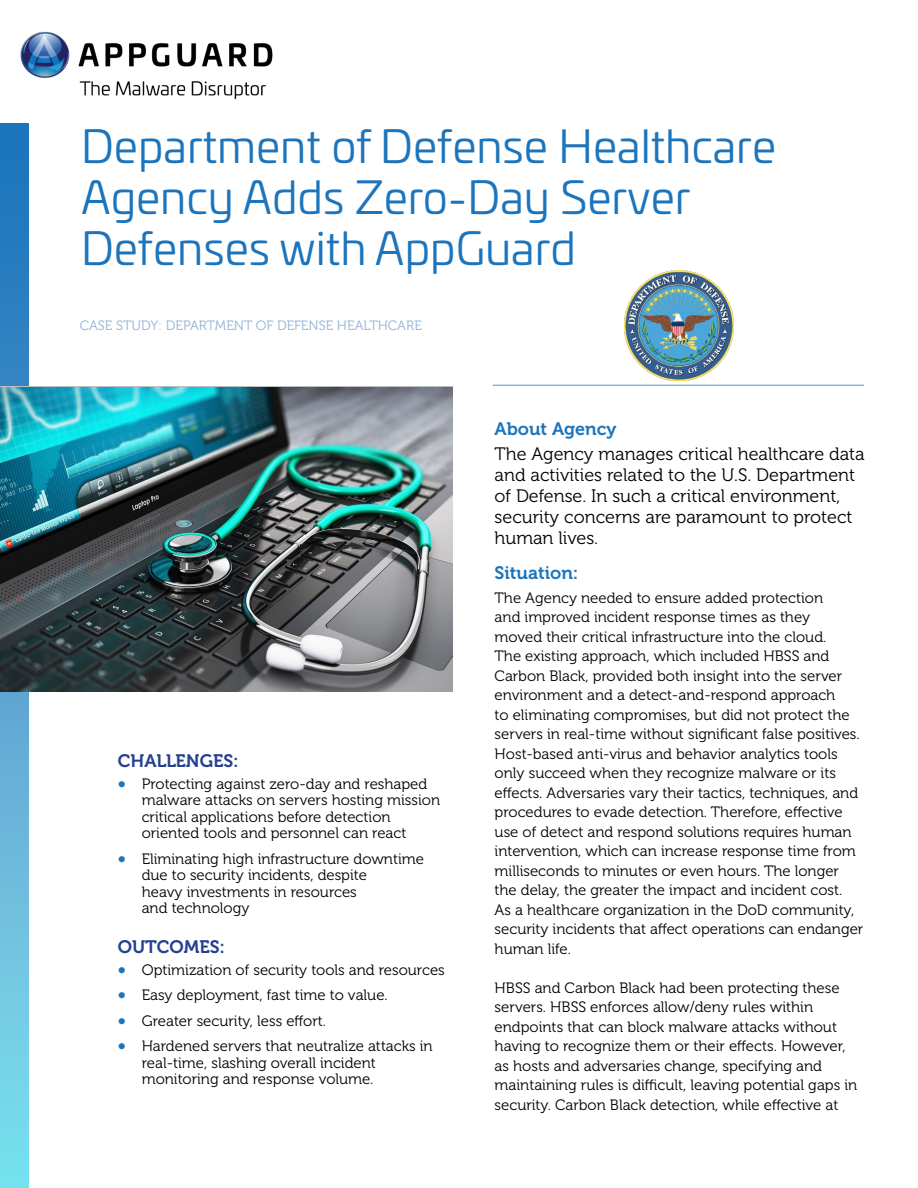
<style>
.page{position:relative;width:918px;height:1188px;background:#fff}
.page>*{position:absolute;margin:0;border:0;box-sizing:border-box;transform-origin:0 0}
.t1{font:45px/51px "Univia Pro";color:#1c75bc}
.t2{font:18px/21px "Museo 300";color:#000}
.t3{font:18px "Museo 700";color:#1c75bc}
.t4{font:18px "Museo 700";color:#25408f}
.t5{font:15px/19.5px "Museo 300";color:#000}
.t6{font:13.5px "Museo 300";color:#91b1d8}
.s1{font-family:"Museo 900";font-size:16.5px;color:#1b75bc}
</style>
<div class="page">
<img style="left:20px;top:31px;width:253px;height:69px">
<svg style="left:1px;top:123px;width:27px;height:1065px;background:#55aad4"></svg>
<hr style="left:493px;top:385px;width:371px;height:1px;background:#91b1d8">
<img style="left:624px;top:270px;width:110px;height:110px">
<img style="left:0;top:387px;width:452px;height:304px">
<h1 class="t1" style="left:81px;top:119px;width:697px">Department of Defense Healthcare<br>Agency Adds Zero-Day Server<br>Defenses with AppGuard</h1>
<p class="t6" style="left:80px;top:318px;width:344px">CASE STUDY: DEPARTMENT OF DEFENSE HEALTHCARE</p>
<p class="t4" style="left:118px;top:751px;width:123px">CHALLENGES:</p>
<p class="t5" style="left:142px;top:776px;width:300px;line-height:16.5px;text-indent:-24px"><span class="s1">•</span> Protecting against zero-day and reshaped malware attacks on servers hosting mission critical applications before detection oriented tools and personnel can react</p>
<p class="t5" style="left:142px;top:851px;width:284px;line-height:16.5px;text-indent:-24px"><span class="s1">•</span> Eliminating high infrastructure downtime due to security incidents, despite<br>heavy investments in resources<br>and technology</p>
<p class="t4" style="left:118px;top:937px;width:109px">OUTCOMES:</p>
<p class="t5" style="left:118px;top:960px;width:329px"><span class="s1">•</span> Optimization of security tools and resources</p>
<p class="t5" style="left:118px;top:986px;width:272px"><span class="s1">•</span> Easy deployment, fast time to value.</p>
<p class="t5" style="left:118px;top:1011px;width:210px"><span class="s1">•</span> Greater security, less effort.</p>
<p class="t5" style="left:142px;top:1038px;width:293px;line-height:16.5px;text-indent:-24px"><span class="s1">•</span> Hardened servers that neutralize attacks in real-time, slashing overall incident monitoring and response volume.</p>
<p class="t3" style="left:495px;top:418px;width:123px">About Agency</p>
<p class="t2" style="left:495px;top:444px;width:372px">The Agency manages critical healthcare data and activities related to the U.S. Department of Defense. In such a critical environment, security concerns are paramount to protect human lives.</p>
<p class="t3" style="left:495px;top:563px;width:85px">Situation:</p>
<p class="t5" style="left:495px;top:588px;width:370px">The Agency needed to ensure added protection<br>and improved incident response times as they<br>moved their critical infrastructure into the cloud.<br>The existing approach, which included HBSS and Carbon Black, provided both insight into the server environment and a detect-and-respond approach<br>to eliminating compromises, but did not protect the servers in real-time without significant false positives.<br>Host-based anti-virus and behavior analytics tools only succeed when they recognize malware or its effects. Adversaries vary their tactics, techniques, and procedures to evade detection. Therefore, effective use of detect and respond solutions requires human intervention, which can increase response time from milliseconds to minutes or even hours. The longer the delay, the greater the impact and incident cost.<br>As a healthcare organization in the DoD community, security incidents that affect operations can endanger human life.</p>
<p class="t5" style="left:495px;top:978px;width:364px">HBSS and Carbon Black had been protecting these servers. HBSS enforces allow/deny rules within endpoints that can block malware attacks without having to recognize them or their effects. However, as hosts and adversaries change, specifying and maintaining rules is difficult, leaving potential gaps in security. Carbon Black detection, while effective at</p>
</div>
